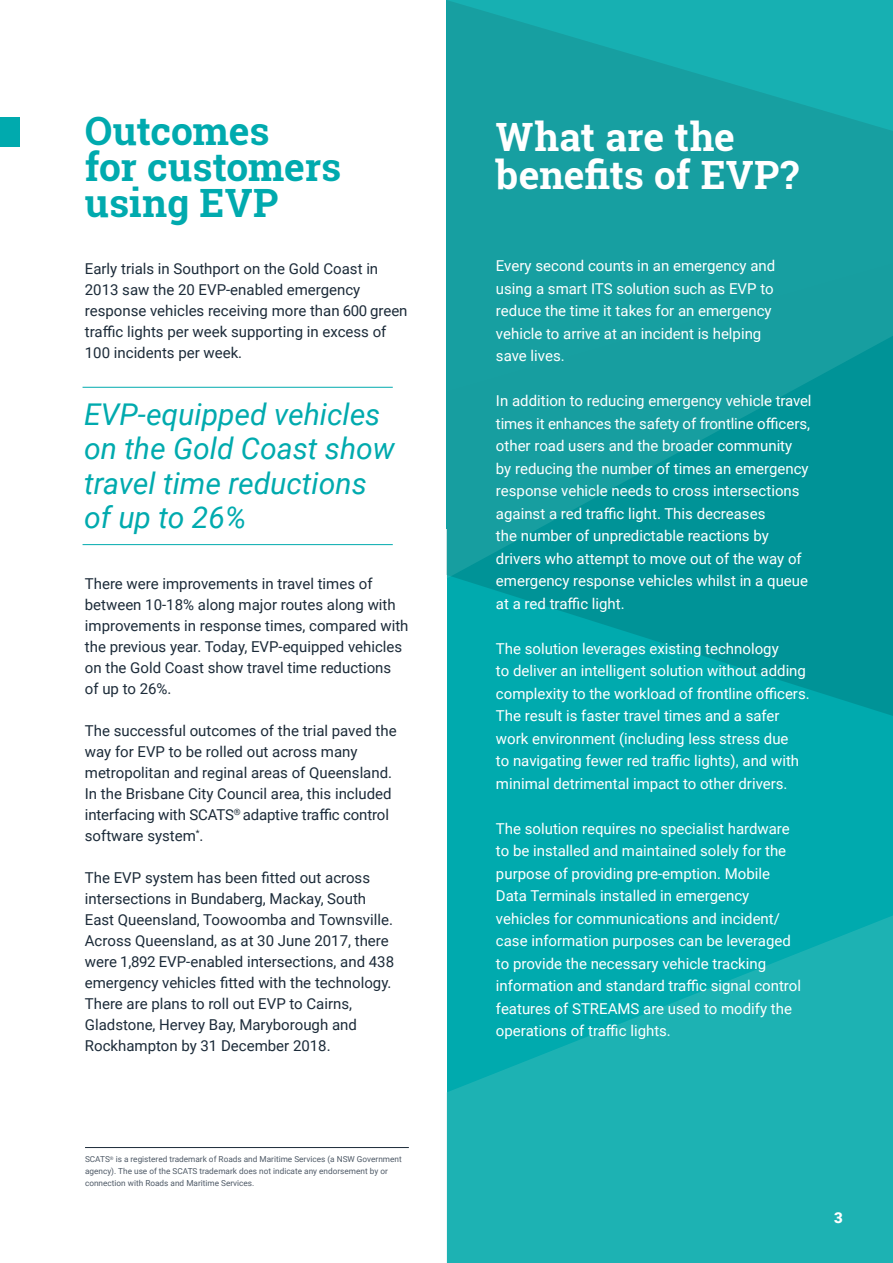
<style>
.page{position:relative;width:893px;height:1263px;background:#fff}
.page>*{position:absolute;margin:0;border:0;box-sizing:border-box;transform-origin:0 0}
.t1{font:700 39px/36px "Roboto Slab";letter-spacing:-.005em;color:#00aaae}
.t2{font:700 39px/37.5px "Roboto Slab";letter-spacing:.005em;color:#fff}
.t3{font:italic 30px/34.5px "Roboto";color:#00aaae}
.t4{font:15px/22.5px "Roboto";color:#fff}
.t5{font:15px/21px "Roboto";color:#1c2b39}
.t6{font:900 15px "Roboto";color:#fff}
.t7{font:8.25px/12px "Roboto";color:#4f5a67}
</style>
<div class="page">
<div style="left:446px;top:0;width:447px;height:1263px;background:#00aaae"></div>
<svg style="left:446px;top:579px;width:447px;height:148px"></svg>
<svg style="left:446px;top:915px;width:447px;height:348px;fill:#1db2b3"></svg>
<svg style="left:446px;top:0;width:447px;height:579px;background:#129ea0"></svg>
<hr style="left:83px;top:387px;width:310px;height:1px;background:#00aaae">
<hr style="left:83px;top:544px;width:310px;height:1px;background:#00aaae">
<div style="left:0;top:117px;width:19px;height:29px;background:#00aaae"></div>
<hr style="left:85px;top:1147px;width:324px;height:1px;background:#1c2b39">
<h1 class="t1" style="left:85px;top:112px;width:258px">Outcomes<br>for customers using EVP</h1>
<p class="t5" style="left:85px;top:257px;width:324px">Early trials in Southport on the Gold Coast in 2013 saw the 20 EVP-enabled emergency response vehicles receiving more than 600 green traffic lights per week supporting in excess of 100 incidents per week.</p>
<h2 class="t3" style="left:84px;top:396px;width:312px">EVP-equipped vehicles on the Gold Coast show travel time reductions of up to 26%</h2>
<p class="t5" style="left:85px;top:572px;width:325px">There were improvements in travel times of between 10-18% along major routes along with improvements in response times, compared with the previous year. Today, EVP-equipped vehicles on the Gold Coast show travel time reductions of up to 26%.</p>
<p class="t5" style="left:85px;top:719px;width:313px">The successful outcomes of the trial paved the way for EVP to be rolled out across many metropolitan and reginal areas of Queensland.<br>In the Brisbane City Council area, this included interfacing with SCATS<sup>®</sup> adaptive traffic control software system<sup>*</sup>.</p>
<p class="t5" style="left:85px;top:866px;width:311px">The EVP system has been fitted out across intersections in Bundaberg, Mackay, South East Queensland, Toowoomba and Townsville.<br>Across Queensland, as at 30 June 2017, there were 1,892 EVP-enabled intersections, and 438 emergency vehicles fitted with the technology.<br>There are plans to roll out EVP to Cairns, Gladstone, Hervey Bay, Maryborough and Rockhampton by 31 December 2018.</p>
<p class="t7" style="left:85px;top:1153px;width:318px">SCATS<sup>®</sup> is a registered trademark of Roads and Maritime Services (a NSW Government agency). The use of the SCATS trademark does not indicate any endorsement by or connection with Roads and Maritime Services.</p>
<h1 class="t2" style="left:496px;top:118px;width:305px">What are the benefits of EVP?</h1>
<p class="t4" style="left:496px;top:254px;width:281px">Every second counts in an emergency and using a smart ITS solution such as EVP to reduce the time it takes for an emergency vehicle to arrive at an incident is helping save lives.</p>
<p class="t4" style="left:496px;top:389px;width:317px">In addition to reducing emergency vehicle travel times it enhances the safety of frontline officers, other road users and the broader community<br>by reducing the number of times an emergency response vehicle needs to cross intersections against a red traffic light. This decreases<br>the number of unpredictable reactions by drivers who attempt to move out of the way of emergency response vehicles whilst in a queue at a red traffic light.</p>
<p class="t4" style="left:496px;top:636px;width:315px">The solution leverages existing technology<br>to deliver an intelligent solution without adding complexity to the workload of frontline officers.<br>The result is faster travel times and a safer work environment (including less stress due<br>to navigating fewer red traffic lights), and with minimal detrimental impact to other drivers.</p>
<p class="t4" style="left:496px;top:816px;width:307px">The solution requires no specialist hardware to be installed and maintained solely for the purpose of providing pre-emption. Mobile Data Terminals installed in emergency vehicles for communications and incident/ case information purposes can be leveraged to provide the necessary vehicle tracking information and standard traffic signal control features of STREAMS are used to modify the operations of traffic lights.</p>
<p class="t6" style="left:834px;top:1207px;width:10px">3</p>
</div>
